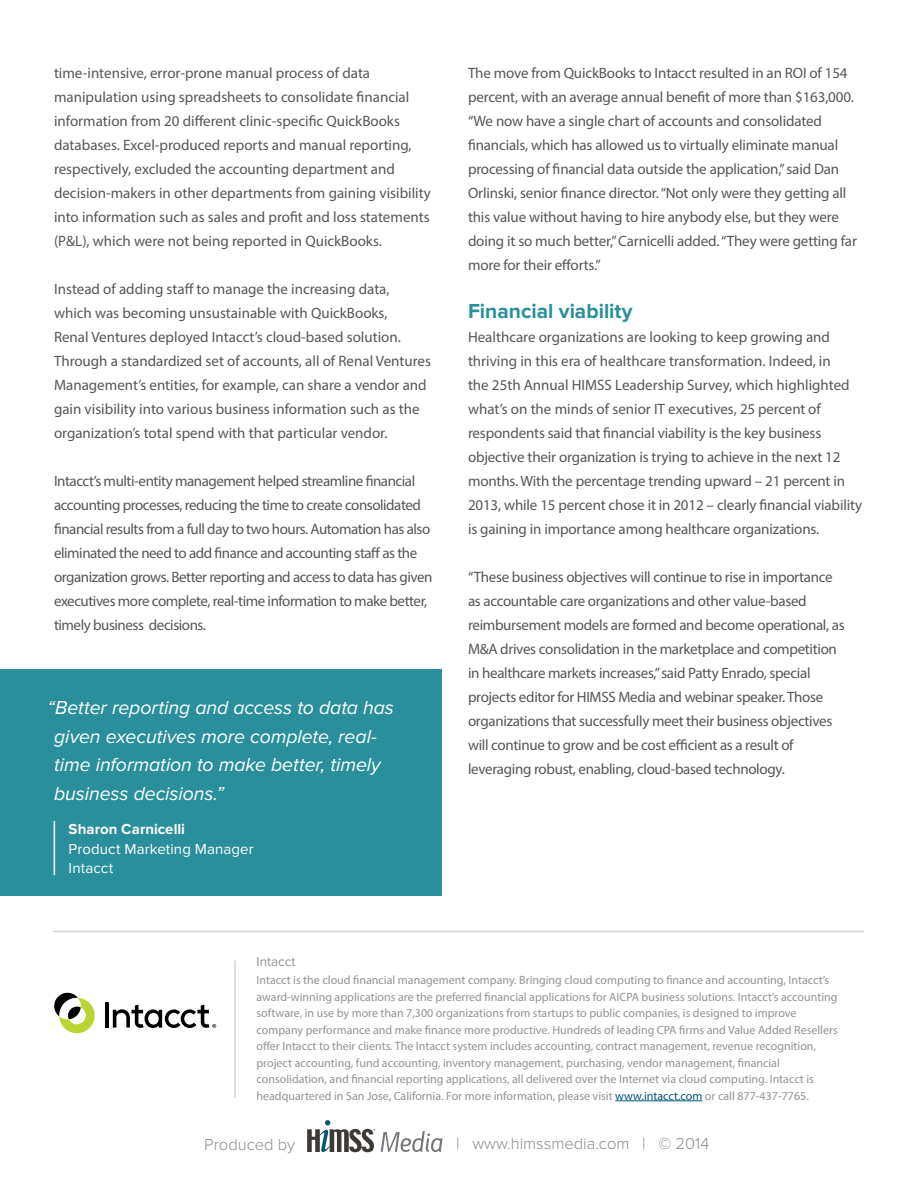
<style>
.page{position:relative;width:918px;height:1188px;background:#fff}
.page>*{position:absolute;margin:0;border:0;box-sizing:border-box;transform-origin:0 0}
.t1{font:700 21px "Proxima Nova";color:#298f9c}
.t2{font:italic 19.5px/28.5px "Proxima Nova";letter-spacing:-.005em;color:#fff}
.t3{font:300 16.5px "Proxima Nova";color:#8b8b8d}
.t4{font:15px/24px "Myriad Pro";letter-spacing:-.01em;color:#55565a}
.t5{font:15px/24px "Myriad Pro";letter-spacing:-.03em;color:#55565a}
.t6{font:15px/19.5px "Proxima Nova";letter-spacing:.01em;color:#fff}
.t7{font:700 15px "Proxima Nova";color:#fff}
.t8{font:13.5px "Proxima Nova";color:#919396}
.t9{font:12px/16.5px "Myriad Pro";color:#919396}
.s1{color:#00567d}
</style>
<div class="page">
<svg style="left:307px;top:1120px;width:68px;height:32px"></svg>
<svg style="left:381px;top:1131px;width:62px;height:21px"></svg>
<hr style="left:615px;top:1101px;width:87px;height:1px;background:#00567d">
<hr style="left:234px;top:960px;width:2px;height:138px;background:#d1d3d4">
<hr style="left:53px;top:931px;width:811px;height:1px;background:#d1d3d4">
<hr style="left:105px;top:1002px;width:4px;height:26px;background:#000">
<svg style="left:113px;top:1005px;width:103px;height:23px"></svg>
<svg style="left:54px;top:993px;width:41px;height:40px"></svg>
<div style="left:0;top:670px;width:441px;height:226px;background:#298f9c"></div>
<hr style="left:54px;top:821px;width:1px;height:54px;background:#fff">
<p class="t4" style="left:54px;top:61px;width:378px">time-intensive, error-prone manual process of data manipulation using spreadsheets to consolidate financial information from 20 different clinic-specific QuickBooks databases. Excel-produced reports and manual reporting, respectively, excluded the accounting department and decision-makers in other departments from gaining visibility into information such as sales and profit and loss statements (P&amp;L), which were not being reported in QuickBooks.</p>
<p class="t4" style="left:54px;top:277px;width:379px">Instead of adding staff to manage the increasing data, which was becoming unsustainable with QuickBooks,<br>Renal Ventures deployed Intacct’s cloud-based solution.<br>Through a standardized set of accounts, all of Renal Ventures Management’s entities, for example, can share a vendor and gain visibility into various business information such as the organization’s total spend with that particular vendor.</p>
<p class="t5" style="left:54px;top:469px;width:380px">Intacct’s multi-entity management helped streamline financial accounting processes, reducing the time to create consolidated financial results from a full day to two hours. Automation has also eliminated the need to add finance and accounting staff as the organization grows. Better reporting and access to data has given executives more complete, real-time information to make better, timely business decisions.</p>
<h2 class="t2" style="left:54px;top:694px;width:341px;text-indent:-7px">“Better reporting and access to data has given executives more complete, real&shy;time information to make better, timely business decisions.”</h2>
<p class="t7" style="left:69px;top:821px;width:118px">Sharon Carnicelli</p>
<p class="t6" style="left:69px;top:839px;width:187px">Product Marketing Manager<br>Intacct</p>
<p class="t4" style="left:468px;top:61px;width:390px">The move from QuickBooks to Intacct resulted in an ROI of 154 percent, with an average annual benefit of more than $163,000. “We now have a single chart of accounts and consolidated financials, which has allowed us to virtually eliminate manual processing of financial data outside the application,” said Dan Orlinski, senior finance director. “Not only were they getting all this value without having to hire anybody else, but they were doing it so much better,” Carnicelli added. “They were getting far more for their efforts.”</p>
<h1 class="t1" style="left:468px;top:299px;width:166px">Financial viability</h1>
<p class="t4" style="left:468px;top:325px;width:396px">Healthcare organizations are looking to keep growing and thriving in this era of healthcare transformation. Indeed, in<br>the 25th Annual HIMSS Leadership Survey, which highlighted what’s on the minds of senior IT executives, 25 percent of respondents said that financial viability is the key business objective their organization is trying to achieve in the next 12 months. With the percentage trending upward – 21 percent in 2013, while 15 percent chose it in 2012 – clearly financial viability is gaining in importance among healthcare organizations.</p>
<p class="t4" style="left:468px;top:565px;width:378px">“These business objectives will continue to rise in importance as accountable care organizations and other value-based reimbursement models are formed and become operational, as M&amp;A drives consolidation in the marketplace and competition in healthcare markets increases,” said Patty Enrado, special projects editor for HIMSS Media and webinar speaker. Those organizations that successfully meet their business objectives will continue to grow and be cost efficient as a result of leveraging robust, enabling, cloud-based technology.</p>
<p class="t8" style="left:256px;top:954px;width:41px">Intacct</p>
<p class="t9" style="left:256px;top:972px;width:583px">Intacct is the cloud financial management company. Bringing cloud computing to finance and accounting, Intacct’s award-winning applications are the preferred financial applications for AICPA business solutions. Intacct’s accounting software, in use by more than 7,300 organizations from startups to public companies, is designed to improve company performance and make finance more productive. Hundreds of leading CPA firms and Value Added Resellers offer Intacct to their clients. The Intacct system includes accounting, contract management, revenue recognition, project accounting, fund accounting, inventory management, purchasing, vendor management, financial consolidation, and financial reporting applications, all delivered over the Internet via cloud computing. Intacct is headquartered in San Jose, California. For more information, please visit <span class="s1">www.intacct.com</span> or call 877-437-7765.</p>
<p class="t3" style="left:204px;top:1135px;width:92px">Produced by</p>
<p class="t3" style="left:456px;top:1134px;width:255px">| www.himssmedia.com | © 2014</p>
</div>
